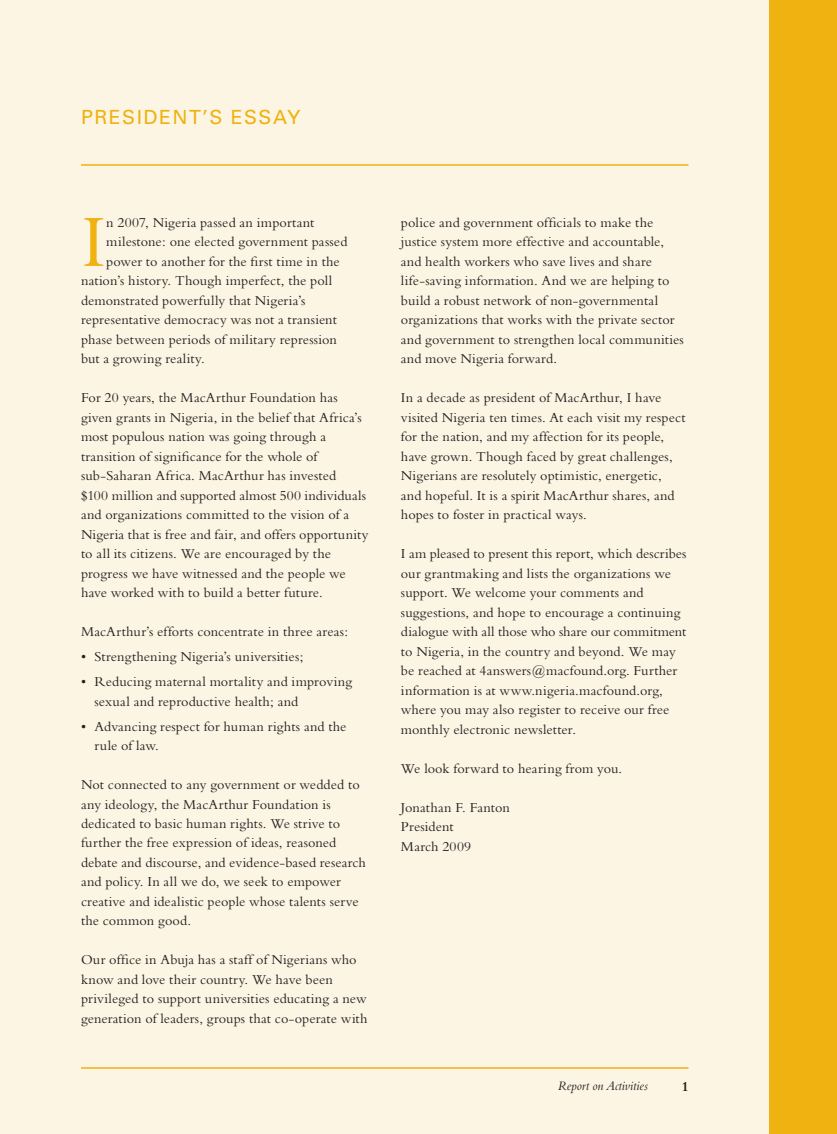
<style>
.page{position:relative;width:837px;height:1134px;background:#fcf5e4}
.page>*{position:absolute;margin:0;border:0;box-sizing:border-box;transform-origin:0 0}
.t1{font:76.95px "Bembo";color:#efb211}
.t2{font:19.5px "Univers";letter-spacing:.075em;color:#efb211}
.t3{font:14.25px/19.5px "Bembo";letter-spacing:.005em;color:#231f20}
.t4{font:700 14.25px "Bembo";color:#231f20;scale:.95 1}
.t5{font:italic 13.5px "Bembo";color:#231f20;scale:.95 1}
</style>
<div class="page">
<hr style="left:81px;top:1067px;width:607px;height:2px;background:#efb211">
<hr style="left:81px;top:164px;width:607px;height:2px;background:#efb211">
<div style="left:770px;top:0;width:67px;height:1134px;background:#efb211"></div>
<h2 class="t2" style="left:81px;top:105px;width:221px">PRESIDENT’S ESSAY</h2>
<h1 class="t1" style="left:81px;top:197px;width:27px">I</h1>
<p class="t3" style="left:106px;top:212px;width:210px">n 2007, Nigeria passed an important</p>
<p class="t3" style="left:106px;top:232px;width:243px">milestone: one elected government passed</p>
<p class="t3" style="left:106px;top:251px;width:235px">power to another for the first time in the</p>
<p class="t3" style="left:81px;top:271px;width:253px">nation’s history. Though imperfect, the poll</p>
<p class="t3" style="left:81px;top:290px;width:226px">demonstrated powerfully that Nigeria’s</p>
<p class="t3" style="left:81px;top:310px;width:257px">representative democracy was not a transient</p>
<p class="t3" style="left:81px;top:329px;width:257px">phase between periods of military repression</p>
<p class="t3" style="left:81px;top:349px;width:125px">but a growing reality.</p>
<p class="t3" style="left:81px;top:388px;width:289px">For 20 years, the MacArthur Foundation has given grants in Nigeria, in the belief that Africa’s most populous nation was going through a transition of significance for the whole of sub-Saharan Africa. MacArthur has invested<br>$100 million and supported almost 500 individuals and organizations committed to the vision of a Nigeria that is free and fair, and offers opportunity to all its citizens. We are encouraged by the progress we have witnessed and the people we have worked with to build a better future.</p>
<p class="t3" style="left:81px;top:622px;width:269px">MacArthur’s efforts concentrate in three areas:</p>
<p class="t3" style="left:81px;top:647px;width:224px">• Strengthening Nigeria’s universities;</p>
<p class="t3" style="left:94px;top:672px;width:259px;text-indent:-13px">• Reducing maternal mortality and improving sexual and reproductive health; and</p>
<p class="t3" style="left:94px;top:716px;width:253px;text-indent:-13px">• Advancing respect for human rights and the rule of law.</p>
<p class="t3" style="left:81px;top:775px;width:286px">Not connected to any government or wedded to any ideology, the MacArthur Foundation is dedicated to basic human rights. We strive to further the free expression of ideas, reasoned debate and discourse, and evidence-based research and policy. In all we do, we seek to empower creative and idealistic people whose talents serve the common good.</p>
<p class="t3" style="left:81px;top:950px;width:288px">Our office in Abuja has a staff of Nigerians who know and love their country. We have been privileged to support universities educating a new generation of leaders, groups that co-operate with</p>
<p class="t3" style="left:401px;top:212px;width:285px">police and government officials to make the justice system more effective and accountable, and health workers who save lives and share life-saving information. And we are helping to build a robust network of non-governmental organizations that works with the private sector and government to strengthen local communities and move Nigeria forward.</p>
<p class="t3" style="left:401px;top:388px;width:286px">In a decade as president of MacArthur, I have visited Nigeria ten times. At each visit my respect for the nation, and my affection for its people, have grown. Though faced by great challenges, Nigerians are resolutely optimistic, energetic, and hopeful. It is a spirit MacArthur shares, and hopes to foster in practical ways.</p>
<p class="t3" style="left:401px;top:544px;width:287px">I am pleased to present this report, which describes our grantmaking and lists the organizations we support. We welcome your comments and suggestions, and hope to encourage a continuing dialogue with all those who share our commitment to Nigeria, in the country and beyond. We may be reached at 4answers@macfound.org. Further information is at www.nigeria.macfound.org, where you may also register to receive our free monthly electronic newsletter.</p>
<p class="t3" style="left:401px;top:758px;width:223px">We look forward to hearing from you.</p>
<p class="t3" style="left:401px;top:797px;width:110px">Jonathan F. Fanton<br>President<br>March 2009</p>
<p class="t5" style="left:558px;top:1078px;width:96px">Report on Activities</p>
<p class="t4" style="left:682px;top:1079px;width:9px">1</p>
</div>
